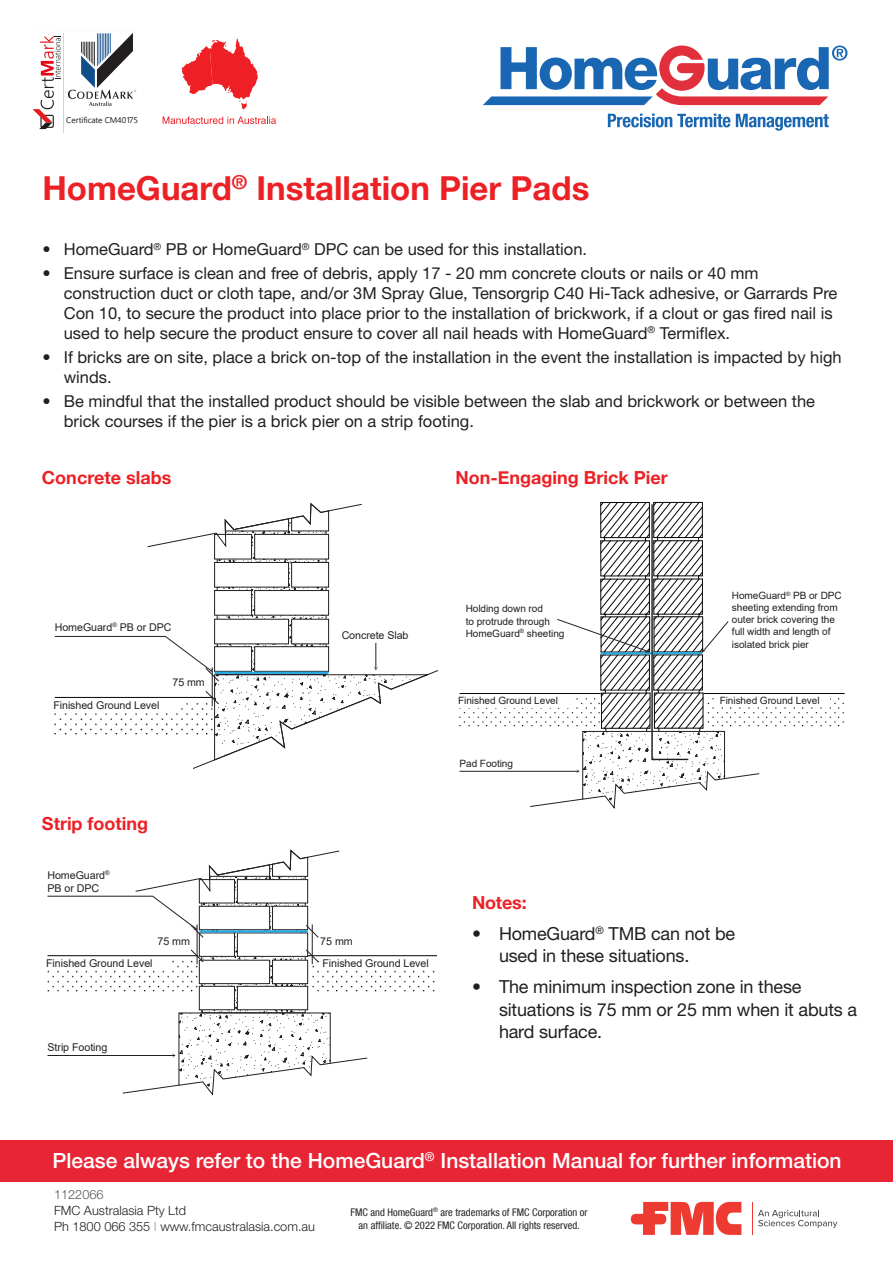
<style>
.page{position:relative;width:893px;height:1263px;background:#fff}
.page>*{position:absolute;margin:0;border:0;box-sizing:border-box;transform-origin:0 0}
.Header_Text{font:700 33px "Helvetica Neue";color:#ec2125}
.Sub_Heading{font:500 21px "Helvetica Neue";color:#fff}
.t1{font:18px/22.5px "Helvetica Neue";letter-spacing:-.01em;color:#231f20}
.Sub_Header_Italic{font:700 18px "Helvetica Neue";color:#ec2125}
.t2{font:16.5px/19.8px "Helvetica Neue";color:#231f20}
.t3{font:300 12.75px/15.8px "Helvetica Neue";color:#231f20}
.t4{font:300 12.75px "Helvetica Neue";color:#57585a}
.t5{font:10.65px/12.9px "Arial";letter-spacing:-.005em;color:#231f20}
.t6{font:condensed 10.5px/13.5px "Helvetica Neue LT Com";color:#231f20;text-align:center}
.t7{font:10.05px/12.1px "Arial";letter-spacing:-.005em;color:#231f20}
.t8{font:8.4px "Nirmala UI";letter-spacing:-.015em;color:#1d1d1b}
.s1{color:#939598}
</style>
<div class="page">
<div style="left:0;top:1140px;width:893px;height:42px;background:#e82535"></div>
<svg style="left:736px;top:114px;width:93px;height:17px"></svg>
<svg style="left:608px;top:114px;width:122px;height:13px"></svg>
<svg style="left:483px;top:46px;width:364px;height:59px"></svg>
<svg style="left:631px;top:1202px;width:110px;height:33px"></svg>
<hr style="left:752px;top:1202px;width:1px;height:33px;background:#ee3b32">
<svg style="left:758px;top:1210px;width:79px;height:18px"></svg>
<svg style="left:32px;top:32px;width:105px;height:101px"></svg>
<svg style="left:181px;top:39px;width:77px;height:70px"></svg>
<svg style="left:163px;top:116px;width:113px;height:8px"></svg>
<svg style="left:370px;top:970px;width:65px;height:22px"></svg>
<hr style="left:308px;top:955px;width:129px;height:1px;background:#040503">
<svg style="left:47px;top:850px;width:321px;height:245px"></svg>
<svg style="left:54px;top:503px;width:384px;height:266px"></svg>
<svg style="left:459px;top:708px;width:69px;height:19px"></svg>
<hr style="left:459px;top:693px;width:142px;height:1px;background:#040503">
<hr style="left:459px;top:771px;width:120px;height:1px;background:#231f20">
<svg style="left:762px;top:698px;width:82px;height:29px"></svg>
<div style="left:716px;top:696px;width:114px;height:10px;background:#fff"></div>
<hr style="left:703px;top:693px;width:141px;height:1px;background:#040503">
<svg style="left:530px;top:502px;width:230px;height:306px"></svg>
<p class="t8" style="left:66px;top:114px;width:73px">Certificate CM40175</p>
<p class="Header_Text" style="left:43px;top:168px;width:548px">HomeGuard<sup>®</sup> Installation Pier Pads</p>
<p class="t2" style="left:43px;top:239px;width:546px">• HomeGuard<sup>®</sup> PB or HomeGuard<sup>®</sup> DPC can be used for this installation.</p>
<p class="t2" style="left:64px;top:263px;width:775px;text-indent:-21px">• Ensure surface is clean and free of debris, apply 17 - 20 mm concrete clouts or nails or 40 mm construction duct or cloth tape, and/or 3M Spray Glue, Tensorgrip C40 Hi-Tack adhesive, or Garrards Pre Con 10, to secure the product into place prior to the installation of brickwork, if a clout or gas fired nail is used to help secure the product ensure to cover all nail heads with HomeGuard<sup>®</sup> Termiflex.</p>
<p class="t2" style="left:64px;top:347px;width:779px;text-indent:-21px">• If bricks are on site, place a brick on-top of the installation in the event the installation is impacted by high winds.</p>
<p class="t2" style="left:64px;top:391px;width:753px;text-indent:-21px">• Be mindful that the installed product should be visible between the slab and brickwork or between the brick courses if the pier is a brick pier on a strip footing.</p>
<p class="Sub_Header_Italic" style="left:42px;top:466px;width:131px">Concrete slabs</p>
<p class="t5" style="left:55px;top:621px;width:118px">HomeGuard<sup>®</sup> PB or DPC</p>
<p class="t5" style="left:53px;top:699px;width:108px">Finished Ground Level</p>
<p class="t5" style="left:172px;top:676px;width:34px">75 mm</p>
<p class="Sub_Header_Italic" style="left:42px;top:813px;width:108px">Strip footing</p>
<p class="t5" style="left:47px;top:868px;width:64px">HomeGuard<sup>®<br></sup>PB or DPC</p>
<p class="t5" style="left:158px;top:935px;width:34px">75 mm</p>
<p class="t5" style="left:46px;top:956px;width:108px">Finished Ground Level</p>
<p class="t5" style="left:48px;top:1040px;width:61px">Strip Footing</p>
<p class="t5" style="left:342px;top:628px;width:68px">Concrete Slab</p>
<p class="Sub_Header_Italic" style="left:455px;top:466px;width:214px">Non-Engaging Brick Pier</p>
<p class="t7" style="left:466px;top:603px;width:100px">Holding down rod<br>to protrude through<br>HomeGuard<sup>®</sup> sheeting</p>
<p class="t7" style="left:732px;top:589px;width:111px">HomeGuard<sup>®</sup> PB or DPC sheeting extending from outer brick covering the full width and length of isolated brick pier</p>
<p class="t7" style="left:458px;top:694px;width:101px">Finished Ground Level</p>
<p class="t7" style="left:720px;top:694px;width:101px">Finished Ground Level</p>
<p class="t7" style="left:459px;top:757px;width:55px">Pad Footing</p>
<p class="t5" style="left:320px;top:930px;width:110px;line-height:21.6px">75 mm<br>Finished Ground Level</p>
<p class="Sub_Header_Italic" style="left:472px;top:891px;width:56px">Notes:</p>
<p class="t1" style="left:499px;top:922px;width:238px;text-indent:-27px">• HomeGuard<sup>®</sup> TMB can not be used in these situations.</p>
<p class="t1" style="left:499px;top:975px;width:360px;text-indent:-27px">• The minimum inspection zone in these situations is 75 mm or 25 mm when it abuts a hard surface.</p>
<p class="Sub_Heading" style="left:53px;top:1148px;width:791px">Please always refer to the HomeGuard<sup>®</sup> Installation Manual for further information</p>
<p class="t3" style="left:54px;top:1202px;width:263px">FMC Australasia Pty Ltd<br>Ph 1800 066 355 <span class="s1">I</span> www.fmcaustralasia.com.au</p>
<p class="t6" style="left:350px;top:1205px;width:239px">FMC and HomeGuard<sup>®</sup> are trademarks of FMC Corporation or an affiliate. © 2022 FMC Corporation. All rights reserved.</p>
<p class="t4" style="left:54px;top:1186px;width:51px">1122066</p>
</div>
